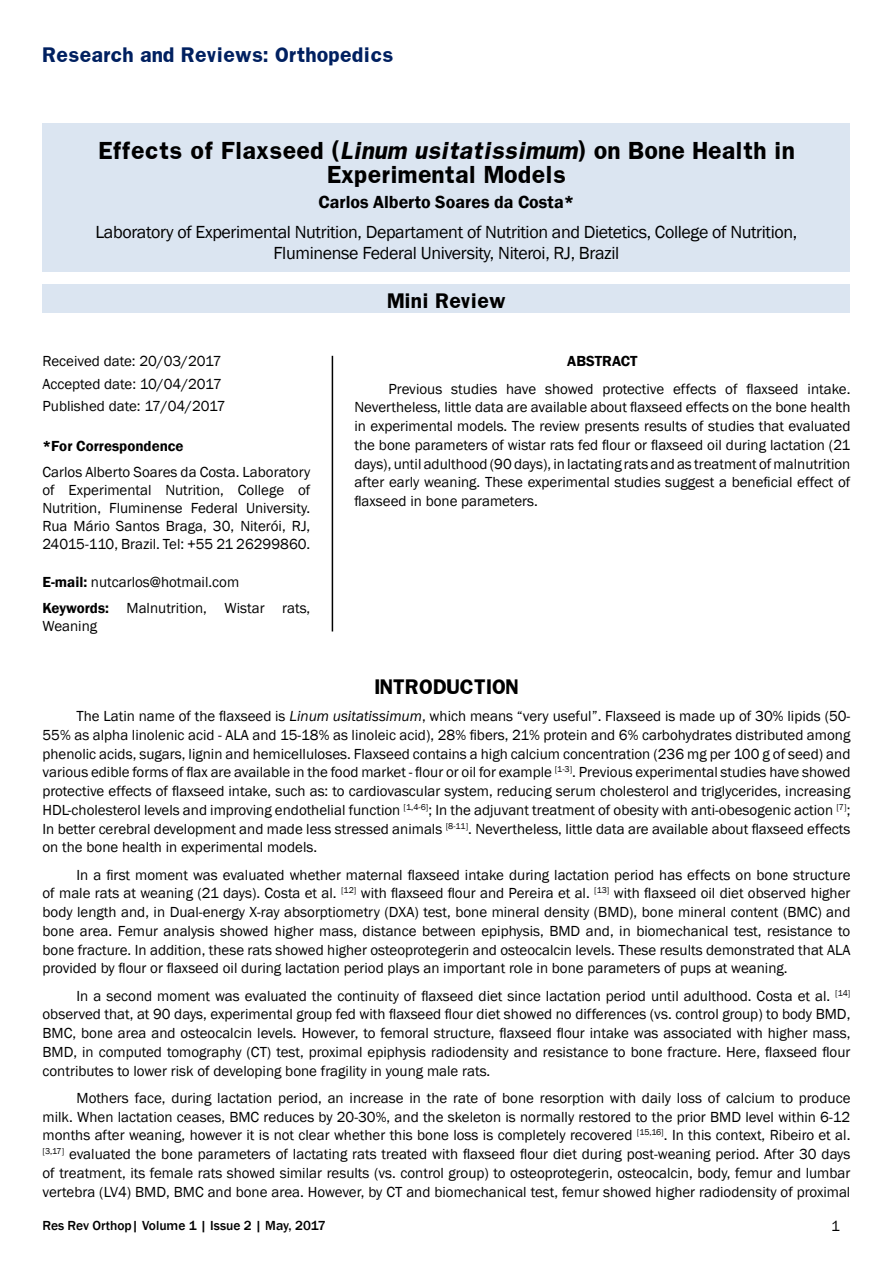
<style>
.page{position:relative;width:893px;height:1263px;background:#fff}
.page>*{position:absolute;margin:0;border:0;box-sizing:border-box;transform-origin:0 0}
.t1{font:700 21px/24px "Franklin";color:#000;text-align:center}
.t2{font:18px/21px "Franklin Gothic";letter-spacing:-.02em;color:#000;text-align:center}
.t3{font:700 18px "Franklin";color:#002060}
.t4{font:600 18px "Franklin Gothic";color:#000}
.t5{font:700 18px "Franklin";color:#000}
.t6{font:15px/18.8px "Franklin Gothic";color:#000;text-align:justify}
.t7{font:600 15px "Franklin Gothic";color:#000}
.t8{font:500 13.5px "Franklin Gothic";color:#000}
.s1{font-style:italic}
.s2{font-weight:600}
</style>
<div class="page">
<div style="left:43px;top:123px;width:807px;height:149px;background:#dbe5f1"></div>
<div style="left:43px;top:284px;width:807px;height:29px;background:#dbe5f1"></div>
<hr style="left:332px;top:356px;width:1px;height:275px;background:#000">
<p class="t3" style="left:43px;top:43px;width:352px">Research and Reviews: Orthopedics</p>
<h1 class="t1" style="left:98px;top:138px;width:698px">Effects of Flaxseed (<span class="s1">Linum usitatissimum</span>) on Bone Health in<br>Experimental Models</h1>
<p class="t4" style="left:318px;top:191px;width:257px">Carlos Alberto Soares da Costa*</p>
<p class="t2" style="left:95px;top:222px;width:703px">Laboratory of Experimental Nutrition, Departament of Nutrition and Dietetics, College of Nutrition,<br>Fluminense Federal University, Niteroi, RJ, Brazil</p>
<p class="t5" style="left:387px;top:289px;width:120px">Mini Review</p>
<p class="t6" style="left:43px;top:350px;width:185px;line-height:22.5px;text-align:left">Received date: 20/03/2017<br>Accepted date: 10/04/2017<br>Published date: 17/04/2017</p>
<p class="t7" style="left:43px;top:436px;width:143px">*For Correspondence</p>
<p class="t6" style="left:43px;top:463px;width:269px;line-height:18px">Carlos Alberto Soares da Costa. Laboratory of Experimental Nutrition, College of Nutrition, Fluminense Federal University.<br>Rua Mário Santos Braga, 30, Niterói, RJ, 24015-110, Brazil. Tel: +55 21 26299860.</p>
<p class="t6" style="left:43px;top:569px;width:269px;line-height:26.5px"><span class="s2">E-mail:</span> nutcarlos@hotmail.com<br><span class="s2">Keywords:</span> Malnutrition, Wistar rats,</p>
<p class="t6" style="left:43px;top:617px;width:56px">Weaning</p>
<p class="t7" style="left:567px;top:352px;width:72px">ABSTRACT</p>
<p class="t6" style="left:354px;top:379px;width:498px;text-indent:34px">Previous studies have showed protective effects of flaxseed intake.<br>Nevertheless, little data are available about flaxseed effects on the bone health in experimental models. The review presents results of studies that evaluated the bone parameters of wistar rats fed flour or flaxseed oil during lactation (21 days), until adulthood (90 days), in lactating rats and as treatment of malnutrition after early weaning. These experimental studies suggest a beneficial effect of flaxseed in bone parameters.</p>
<p class="t5" style="left:374px;top:674px;width:146px">INTRODUCTION</p>
<p class="t6" style="left:43px;top:707px;width:809px;text-indent:34px">The Latin name of the flaxseed is <span class="s1">Linum usitatissimum</span>, which means “very useful”. Flaxseed is made up of 30% lipids (50- 55% as alpha linolenic acid - ALA and 15-18% as linoleic acid), 28% fibers, 21% protein and 6% carbohydrates distributed among phenolic acids, sugars, lignin and hemicelluloses. Flaxseed contains a high calcium concentration (236 mg per 100 g of seed) and various edible forms of flax are available in the food market - flour or oil for example <sup>[1-3]</sup>. Previous experimental studies have showed protective effects of flaxseed intake, such as: to cardiovascular system, reducing serum cholesterol and triglycerides, increasing HDL-cholesterol levels and improving endothelial function <sup>[1,4-6]</sup>; In the adjuvant treatment of obesity with anti-obesogenic action <sup>[7]</sup>; In better cerebral development and made less stressed animals <sup>[8-11]</sup>. Nevertheless, little data are available about flaxseed effects on the bone health in experimental models.</p>
<p class="t6" style="left:43px;top:865px;width:809px;text-indent:34px">In a first moment was evaluated whether maternal flaxseed intake during lactation period has effects on bone structure of male rats at weaning (21 days). Costa et al. <sup>[12]</sup> with flaxseed flour and Pereira et al. <sup>[13]</sup> with flaxseed oil diet observed higher body length and, in Dual-energy X-ray absorptiometry (DXA) test, bone mineral density (BMD), bone mineral content (BMC) and bone area. Femur analysis showed higher mass, distance between epiphysis, BMD and, in biomechanical test, resistance to bone fracture. In addition, these rats showed higher osteoprotegerin and osteocalcin levels. These results demonstrated that ALA provided by flour or flaxseed oil during lactation period plays an important role in bone parameters of pups at weaning.</p>
<p class="t6" style="left:43px;top:986px;width:809px;text-indent:34px">In a second moment was evaluated the continuity of flaxseed diet since lactation period until adulthood. Costa et al. <sup>[14] </sup>observed that, at 90 days, experimental group fed with flaxseed flour diet showed no differences (vs. control group) to body BMD, BMC, bone area and osteocalcin levels. However, to femoral structure, flaxseed flour intake was associated with higher mass, BMD, in computed tomography (CT) test, proximal epiphysis radiodensity and resistance to bone fracture. Here, flaxseed flour contributes to lower risk of developing bone fragility in young male rats.</p>
<p class="t6" style="left:43px;top:1089px;width:809px;text-indent:34px">Mothers face, during lactation period, an increase in the rate of bone resorption with daily loss of calcium to produce milk. When lactation ceases, BMC reduces by 20-30%, and the skeleton is normally restored to the prior BMD level within 6-12 months after weaning, however it is not clear whether this bone loss is completely recovered <sup>[15,16]</sup>. In this context, Ribeiro et al. <sup>[3,17]</sup> evaluated the bone parameters of lactating rats treated with flaxseed flour diet during post-weaning period. After 30 days of treatment, its female rats showed similar results (vs. control group) to osteoprotegerin, osteocalcin, body, femur and lumbar vertebra (LV4) BMD, BMC and bone area. However, by CT and biomechanical test, femur showed higher radiodensity of proximal</p>
<p class="t8" style="left:43px;top:1217px;width:285px">Res Rev Orthop| Volume 1 | Issue 2 | May, 2017</p>
<p class="t6" style="left:831px;top:1217px;width:10px">1</p>
</div>
